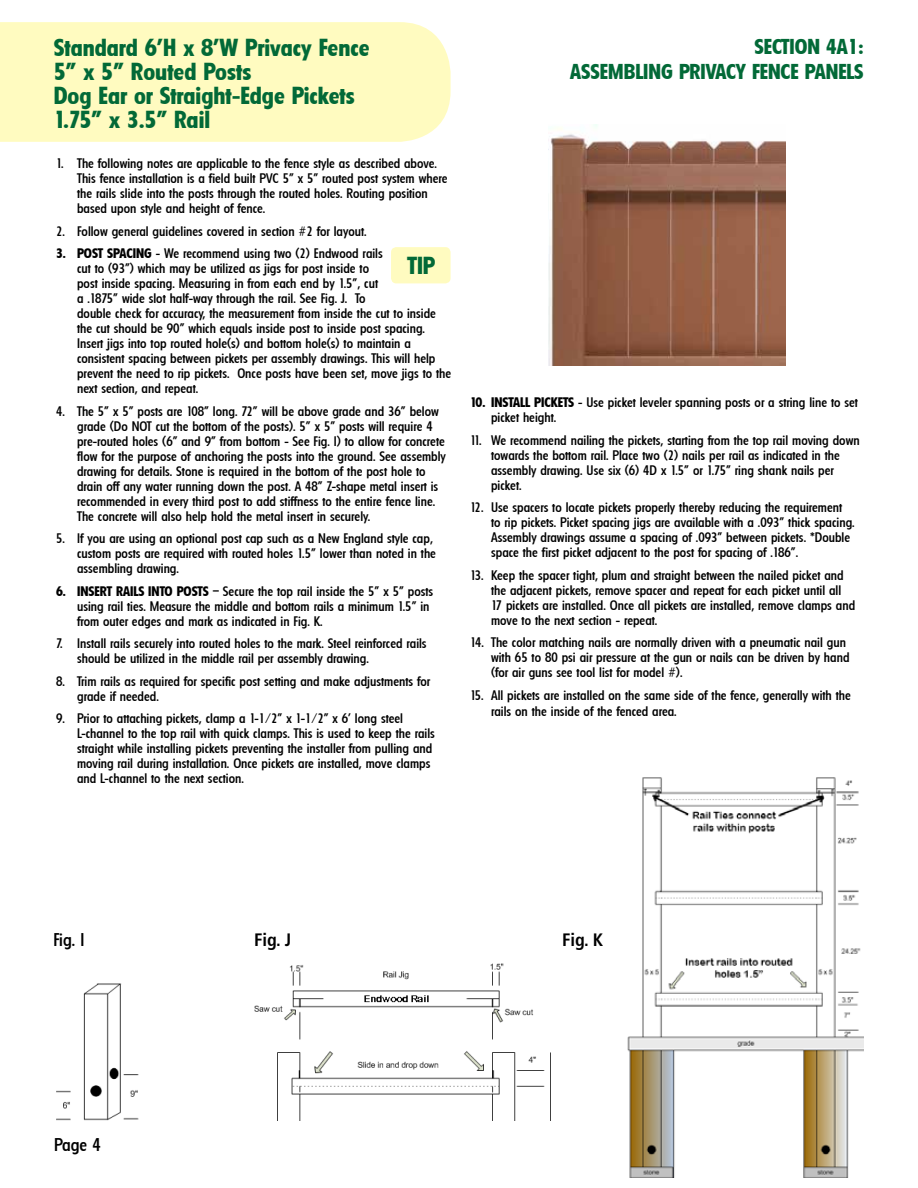
<style>
.page{position:relative;width:918px;height:1188px;background:#fff}
.page>*{position:absolute;margin:0;border:0;box-sizing:border-box;transform-origin:0 0}
.t1{font:700 24px/24px "Florida";color:#026937}
.t2{font:700 21px/25.2px "Florida";color:#026937;text-align:right}
.t3{font:500 18px "Florida";color:#000}
.t4{font:700 condensed 18px "Frutiger LT Std";color:#000}
.t5{font:500 13.5px/15px "Florida";color:#000}
.s1{font-weight:700}
</style>
<div class="page">
<img style="left:548px;top:125px;width:238px;height:240px">
<img style="left:56px;top:983px;width:83px;height:138px">
<div style="left:0;top:22px;width:451px;height:120px;background:#fffbc0"></div>
<div style="left:391px;top:247px;width:60px;height:36px;background:#fffbc0;border-radius:5px"></div>
<img style="left:254px;top:963px;width:297px;height:158px">
<img style="left:627px;top:777px;width:236px;height:401px">
<h1 class="t1" style="left:54px;top:35px;width:317px">Standard 6’H x 8’W Privacy Fence<br>5” x 5” Routed Posts<br>Dog Ear or Straight-Edge Pickets<br>1.75” x 3.5” Rail</h1>
<p class="t5" style="left:77px;top:156px;width:372px;text-indent:-21px">1. The following notes are applicable to the fence style as described above.<br>This fence installation is a field built PVC 5” x 5” routed post system where the rails slide into the posts through the routed holes. Routing position based upon style and height of fence.</p>
<p class="t5" style="left:56px;top:223px;width:312px">2. Follow general guidelines covered in section #2 for layout.</p>
<p class="t5" style="left:77px;top:246px;width:376px;text-indent:-21px"><span class="s1">3. POST SPACING</span> - We recommend using two (2) Endwood rails<br>cut to (93”) which may be utilized as jigs for post inside to<br>post inside spacing. Measuring in from each end by 1.5”, cut<br>a .1875” wide slot half-way through the rail. See Fig. J. To<br>double check for accuracy, the measurement from inside the cut to inside the cut should be 90” which equals inside post to inside post spacing.<br>Insert jigs into top routed hole(s) and bottom hole(s) to maintain a consistent spacing between pickets per assembly drawings. This will help prevent the need to rip pickets. Once posts have been set, move jigs to the next section, and repeat.</p>
<p class="t5" style="left:77px;top:403px;width:370px;text-indent:-21px">4. The 5” x 5” posts are 108” long. 72” will be above grade and 36” below grade (Do NOT cut the bottom of the posts). 5” x 5” posts will require 4 pre-routed holes (6” and 9” from bottom - See Fig. I) to allow for concrete flow for the purpose of anchoring the posts into the ground. See assembly drawing for details. Stone is required in the bottom of the post hole to drain off any water running down the post. A 48” Z-shape metal insert is recommended in every third post to add stiffness to the entire fence line.<br>The concrete will also help hold the metal insert in securely.</p>
<p class="t5" style="left:77px;top:531px;width:360px;text-indent:-21px">5. If you are using an optional post cap such as a New England style cap, custom posts are required with routed holes 1.5” lower than noted in the assembling drawing.</p>
<p class="t5" style="left:77px;top:583px;width:358px;text-indent:-21px"><span class="s1">6. INSERT RAILS INTO POSTS</span> – Secure the top rail inside the 5” x 5” posts using rail ties. Measure the middle and bottom rails a minimum 1.5” in from outer edges and mark as indicated in Fig. K.</p>
<p class="t5" style="left:77px;top:636px;width:351px;text-indent:-21px">7. Install rails securely into routed holes to the mark. Steel reinforced rails should be utilized in the middle rail per assembly drawing.</p>
<p class="t5" style="left:77px;top:673px;width:355px;text-indent:-21px">8. Trim rails as required for specific post setting and make adjustments for grade if needed.</p>
<p class="t5" style="left:77px;top:711px;width:359px;text-indent:-21px">9. Prior to attaching pickets, clamp a 1-1/2” x 1-1/2” x 6’ long steel L-channel to the top rail with quick clamps. This is used to keep the rails straight while installing pickets preventing the installer from pulling and moving rail during installation. Once pickets are installed, move clamps and L-channel to the next section.</p>
<h1 class="t1" style="left:408px;top:253px;width:29px">TIP</h1>
<h2 class="t2" style="left:570px;top:34px;width:295px">SECTION 4A1:<br>ASSEMBLING PRIVACY FENCE PANELS</h2>
<p class="t5" style="left:491px;top:395px;width:368px;text-indent:-21px"><span class="s1">10. INSTALL PICKETS</span> - Use picket leveler spanning posts or a string line to set picket height.</p>
<p class="t5" style="left:491px;top:432px;width:370px;text-indent:-21px">11. We recommend nailing the pickets, starting from the top rail moving down towards the bottom rail. Place two (2) nails per rail as indicated in the assembly drawing. Use six (6) 4D x 1.5” or 1.75” ring shank nails per picket.</p>
<p class="t5" style="left:491px;top:500px;width:365px;text-indent:-21px">12. Use spacers to locate pickets properly thereby reducing the requirement to rip pickets. Picket spacing jigs are available with a .093” thick spacing.<br>Assembly drawings assume a spacing of .093” between pickets. *Double space the first picket adjacent to the post for spacing of .186”.</p>
<p class="t5" style="left:491px;top:567px;width:366px;text-indent:-21px">13. Keep the spacer tight, plum and straight between the nailed picket and the adjacent pickets, remove spacer and repeat for each picket until all 17 pickets are installed. Once all pickets are installed, remove clamps and move to the next section - repeat.</p>
<p class="t5" style="left:491px;top:635px;width:360px;text-indent:-21px">14. The color matching nails are normally driven with a pneumatic nail gun with 65 to 80 psi air pressure at the gun or nails can be driven by hand (for air guns see tool list for model #).</p>
<p class="t5" style="left:491px;top:687px;width:361px;line-height:16.5px;text-indent:-21px">15. All pickets are installed on the same side of the fence, generally with the rails on the inside of the fenced area.</p>
<h3 class="t3" style="left:53px;top:929px;width:32px">Fig. I</h3>
<h3 class="t4" style="left:254px;top:929px;width:39px">Fig. J</h3>
<h3 class="t4" style="left:562px;top:929px;width:43px">Fig. K</h3>
<h3 class="t3" style="left:54px;top:1134px;width:48px">Page 4</h3>
</div>
